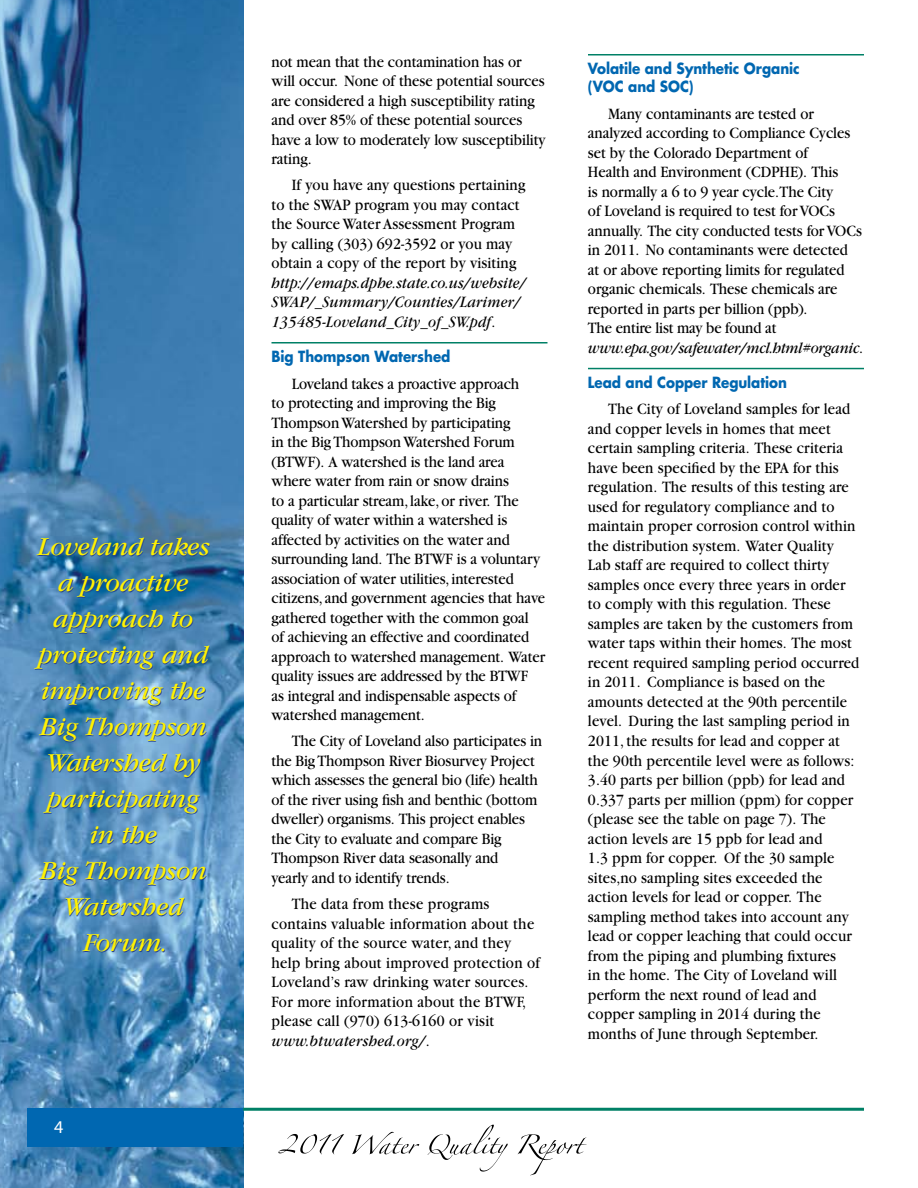
<style>
.page{position:relative;width:918px;height:1188px;background:#fff}
.page>*{position:absolute;margin:0;border:0;box-sizing:border-box;transform-origin:0 0}
.t1{font:italic 27px/36px "Garamond";letter-spacing:-.01em;color:#fff203;text-align:center}
.t2{font:18px "Myriad Pro";color:#fff}
.t3{font:16.5px/19.5px "Garamond";color:#000;scale:.9 1}
.t4{font:16.5px/19.5px "Garamond";letter-spacing:.02em;color:#000;scale:.9 1}
.t5{font:italic 16.5px/19.5px "Garamond";letter-spacing:.01em;color:#000;scale:.9 1}
.t6{font:700 15px/18px "Futura";letter-spacing:-.005em;color:#0067b1;scale:.9 1}
.s1{font-style:normal}
.s2{font-style:italic}
</style>
<div class="page">
<img style="left:0;top:0;width:243px;height:1188px">
<hr style="left:243px;top:1108px;width:621px;height:3px;background:#008066">
<div style="left:27px;top:1108px;width:216px;height:38px;background:#0067b1"></div>
<svg style="left:352px;top:1132px;width:67px;height:22px"></svg>
<svg style="left:428px;top:1125px;width:80px;height:47px"></svg>
<svg style="left:518px;top:1134px;width:69px;height:41px"></svg>
<svg style="left:278px;top:1134px;width:66px;height:20px"></svg>
<hr style="left:271px;top:342px;width:277px;height:2px;background:#008066">
<hr style="left:588px;top:54px;width:276px;height:2px;background:#008066">
<hr style="left:588px;top:368px;width:276px;height:1px;background:#008066">
<h1 class="t1" style="left:37px;top:529px;width:174px">Loveland takes a proactive approach to protecting and improving the<br>Big Thompson<br>Watershed by participating in the<br>Big Thompson<br>Watershed<br>Forum.</h1>
<p class="t2" style="left:54px;top:1115px;width:11px">4</p>
<p class="t3" style="left:271px;top:52px;width:306px">not mean that the contamination has or will occur. None of these potential sources are considered a high susceptibility rating and over 85% of these potential sources have a low to moderately low susceptibility rating.</p>
<p class="t3" style="left:271px;top:176px;width:284px;text-indent:20px">If you have any questions pertaining to the SWAP program you may contact the Source Water Assessment Program by calling (303) 692-3592 or you may obtain a copy of the report by visiting</p>
<p class="t5" style="left:271px;top:273px;width:285px">http://emaps.dphe.state.co.us/website/<br>SWAP/_Summary/Counties/Larimer/<br>135485-Loveland_City_of_SW.pdf<span class="s1">.</span></p>
<p class="t6" style="left:271px;top:347px;width:200px">Big Thompson Watershed</p>
<p class="t3" style="left:271px;top:374px;width:306px;text-indent:20px">Loveland takes a proactive approach<br>to protecting and improving the Big Thompson Watershed by participating<br>in the Big Thompson Watershed Forum (BTWF). A watershed is the land area where water from rain or snow drains<br>to a particular stream, lake, or river. The quality of water within a watershed is affected by activities on the water and surrounding land. The BTWF is a voluntary association of water utilities, interested citizens, and government agencies that have gathered together with the common goal of achieving an effective and coordinated approach to watershed management. Water quality issues are addressed by the BTWF<br>as integral and indispensable aspects of watershed management.</p>
<p class="t3" style="left:271px;top:732px;width:302px;text-indent:20px">The City of Loveland also participates in the Big Thompson River Biosurvey Project which assesses the general bio (life) health of the river using fish and benthic (bottom dweller) organisms. This project enables the City to evaluate and compare Big Thompson River data seasonally and<br>yearly and to identify trends.</p>
<p class="t4" style="left:271px;top:895px;width:300px;text-indent:20px">The data from these programs contains valuable information about the quality of the source water, and they help bring about improved protection of Loveland’s raw drinking water sources.<br>For more information about the BTWF, please call (970) 613-6160 or visit <span class="s2">www.btwatershed.org/</span>.</p>
<p class="t6" style="left:588px;top:59px;width:237px">Volatile and Synthetic Organic (VOC and SOC)</p>
<p class="t3" style="left:588px;top:104px;width:307px;text-indent:20px">Many contaminants are tested or analyzed according to Compliance Cycles set by the Colorado Department of<br>Health and Environment (CDPHE). This<br>is normally a 6 to 9 year cycle.The City<br>of Loveland is required to test for VOCs annually. The city conducted tests for VOCs in 2011. No contaminants were detected at or above reporting limits for regulated organic chemicals. These chemicals are reported in parts per billion (ppb).<br>The entire list may be found at <span class="s2">www.epa.gov/safewater/mcl.html#organic</span>.</p>
<p class="t6" style="left:588px;top:373px;width:223px">Lead and Copper Regulation</p>
<p class="t3" style="left:588px;top:400px;width:303px;text-indent:20px">The City of Loveland samples for lead and copper levels in homes that meet certain sampling criteria. These criteria have been specified by the EPA for this regulation. The results of this testing are used for regulatory compliance and to maintain proper corrosion control within the distribution system. Water Quality Lab staff are required to collect thirty samples once every three years in order to comply with this regulation. These samples are taken by the customers from water taps within their homes. The most recent required sampling period occurred in 2011. Compliance is based on the amounts detected at the 90th percentile level. During the last sampling period in 2011, the results for lead and copper at the 90th percentile level were as follows:<br>3.40 parts per billion (ppb) for lead and 0.337 parts per million (ppm) for copper (please see the table on page 7). The action levels are 15 ppb for lead and<br>1.3 ppm for copper. Of the 30 sample sites,no sampling sites exceeded the action levels for lead or copper. The sampling method takes into account any lead or copper leaching that could occur from the piping and plumbing fixtures<br>in the home. The City of Loveland will perform the next round of lead and copper sampling in 2014 during the months of June through September.</p>
</div>
